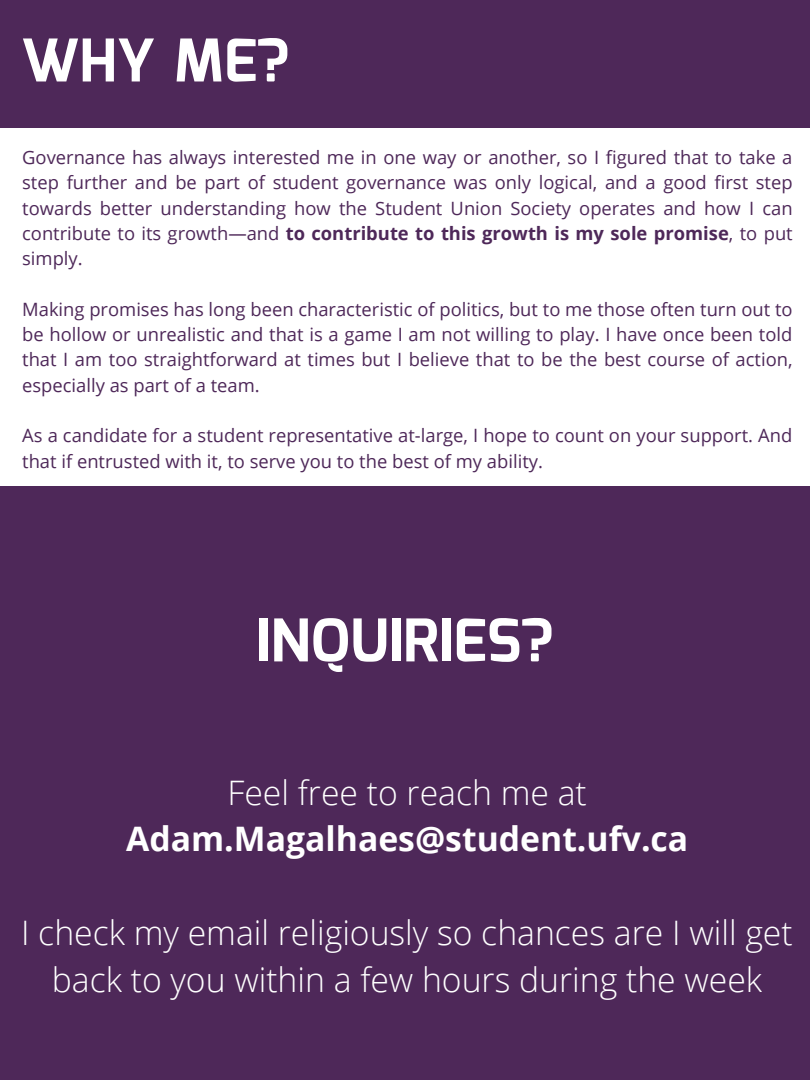
<style>
.page{position:relative;width:810px;height:1080px;background:#fff}
.page>*{position:absolute;margin:0;border:0;box-sizing:border-box;transform-origin:0 0}
.t1{font:700 58.75px "Mina";color:#fff}
.t2{font:300 33.75px/46.9px "Open Sans";color:#fff;text-align:center}
.t3{font:700 33.75px/46.9px "Open Sans";color:#fff;text-align:center}
.t4{font:18.38px/25.3px "Open Sans";color:#4e2859;text-align:justify}
.s1{font-weight:700}
.s2{font-weight:300}
</style>
<div class="page">
<div style="left:0;top:0;width:810px;height:128px;background:#4e2859"></div>
<div style="left:0;top:486px;width:810px;height:594px;background:#4e2859"></div>
<p class="t1" style="left:21px;top:27px;width:270px">WHY ME?</p>
<p class="t4" style="left:22px;top:144px;width:772px">Governance has always interested me in one way or another, so I figured that to take a step further and be part of student governance was only logical, and a good first step towards better understanding how the Student Union Society operates and how I can contribute to its growth—and <span class="s1">to contribute to this growth is my sole promise</span>, to put simply.</p>
<p class="t4" style="left:22px;top:296px;width:772px">Making promises has long been characteristic of politics, but to me those often turn out to be hollow or unrealistic and that is a game I am not willing to play. I have once been told that I am too straightforward at times but I believe that to be the best course of action, especially as part of a team.</p>
<p class="t4" style="left:22px;top:423px;width:772px">As a candidate for a student representative at-large, I hope to count on your support. And that if entrusted with it, to serve you to the best of my ability.</p>
<p class="t1" style="left:256px;top:607px;width:298px">INQUIRIES?</p>
<p class="t3" style="left:126px;top:768px;width:564px"><span class="s2">Feel free to reach me at<br></span>Adam.Magalhaes@student.ufv.ca</p>
<p class="t2" style="left:21px;top:909px;width:773px">I check my email religiously so chances are I will get back to you within a few hours during the week</p>
</div>
